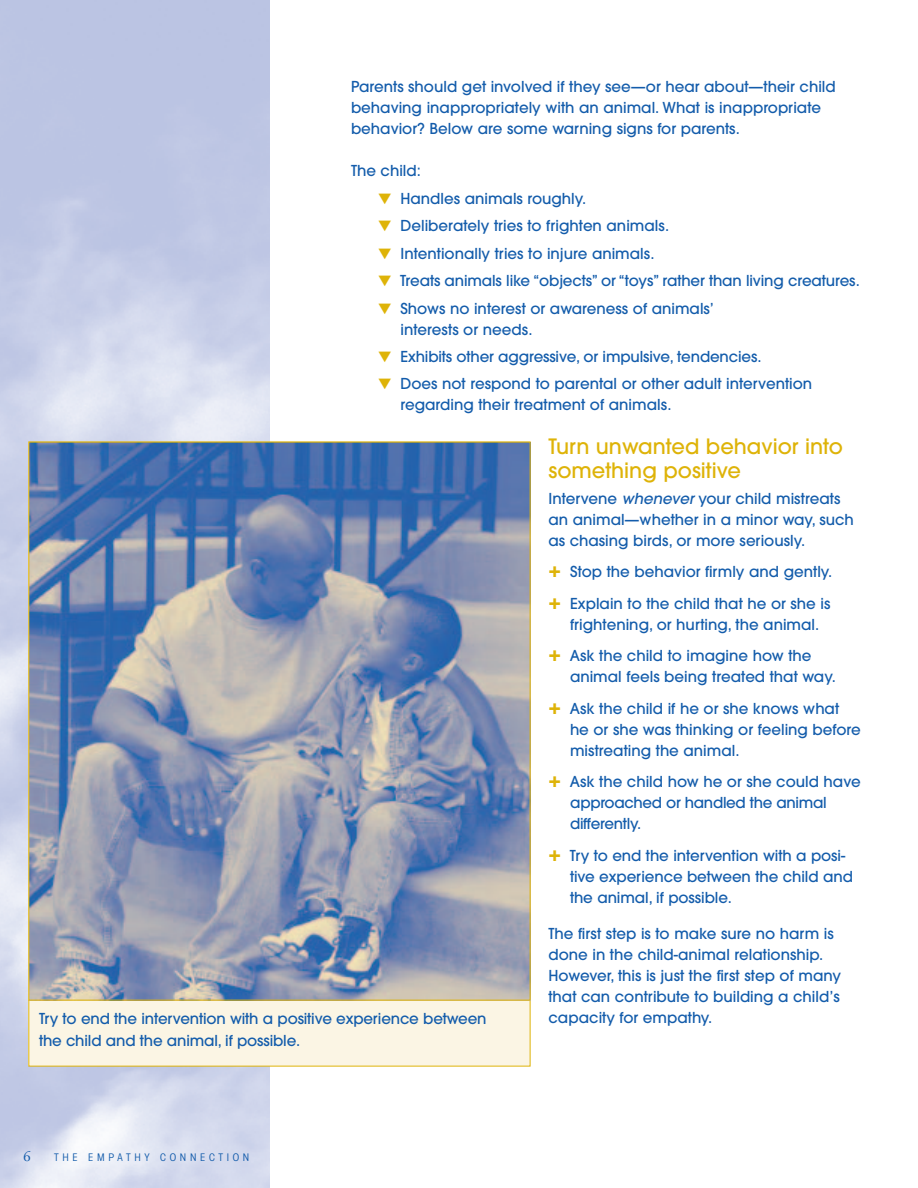
<style>
.page{position:relative;width:918px;height:1188px;background:#fff}
.page>*{position:absolute;margin:0;border:0;box-sizing:border-box;transform-origin:0 0}
.t1{font:500 21px/24px "Avant Garde";color:#deb308}
.t2{font:500 15px/21px "Avant Garde";color:#135cab}
.t3{font:500 15px/21px "Avant Garde";letter-spacing:-.02em;color:#135cab}
.t4{font:15px "Cochin";color:#135cab}
.t5{font:condensed 10.5px "Avant Garde";letter-spacing:.35em;color:#135cab}
.s1{color:#deb308}
.s2{font-style:italic}
.s3{font-weight:700;font-stretch:condensed;font-size:21px;color:#deb308}
</style>
<div class="page">
<img style="left:0;top:0;width:270px;height:1188px">
<div style="left:29px;top:442px;width:501px;height:624px;background:#fbf5e4"></div>
<img style="left:30px;top:444px;width:498px;height:555px">
<p class="t2" style="left:351px;top:77px;width:486px">Parents should get involved if they see—or hear about—their child behaving inappropriately with an animal. What is inappropriate behavior? Below are some warning signs for parents.</p>
<p class="t2" style="left:351px;top:161px;width:71px">The child:</p>
<p class="t2" style="left:378px;top:189px;width:210px"><span class="s1">▼</span> Handles animals roughly.</p>
<p class="t2" style="left:378px;top:216px;width:293px"><span class="s1">▼</span> Deliberately tries to frighten animals.</p>
<p class="t2" style="left:378px;top:244px;width:278px"><span class="s1">▼</span> Intentionally tries to injure animals.</p>
<p class="t2" style="left:378px;top:271px;width:483px"><span class="s1">▼</span> Treats animals like “objects” or “toys” rather than living creatures.</p>
<p class="t2" style="left:400px;top:299px;width:315px;text-indent:-22px"><span class="s1">▼</span> Shows no interest or awareness of animals’ interests or needs.</p>
<p class="t2" style="left:378px;top:347px;width:385px"><span class="s1">▼</span> Exhibits other aggressive, or impulsive, tendencies.</p>
<p class="t2" style="left:400px;top:375px;width:413px;text-indent:-22px"><span class="s1">▼</span> Does not respond to parental or other adult intervention regarding their treatment of animals.</p>
<h1 class="t1" style="left:548px;top:436px;width:296px">Turn unwanted behavior into something positive</h1>
<p class="t2" style="left:548px;top:489px;width:307px">Intervene <span class="s2">whenever</span> your child mistreats an animal—whether in a minor way, such as chasing birds, or more seriously.</p>
<p class="t2" style="left:548px;top:557px;width:285px;line-height:31.5px"><span class="s3">+</span> Stop the behavior firmly and gently. <span class="s3">+</span> Explain to the child that he or she is</p>
<p class="t2" style="left:548px;top:610px;width:272px;line-height:31.5px;text-indent:22px">frightening, or hurting, the animal. <span class="s3">+</span> Ask the child to imagine how the</p>
<p class="t2" style="left:548px;top:662px;width:292px;line-height:31.5px;text-align:right">animal feels being treated that way.<br><span class="s3">+</span> Ask the child if he or she knows what</p>
<p class="t2" style="left:570px;top:720px;width:292px">he or she was thinking or feeling before mistreating the animal.</p>
<p class="t3" style="left:570px;top:773px;width:292px;text-indent:-22px"><span class="s3">+</span> Ask the child how he or she could have approached or handled the animal differently.</p>
<p class="t2" style="left:570px;top:846px;width:285px;text-indent:-22px"><span class="s3">+</span> Try to end the intervention with a posi&shy;tive experience between the child and the animal, if possible.</p>
<p class="t2" style="left:548px;top:924px;width:294px">The first step is to make sure no harm is done in the child-animal relationship.<br>However, this is just the first step of many that can contribute to building a child’s capacity for empathy.</p>
<p class="t2" style="left:39px;top:1008px;width:449px;line-height:22.5px">Try to end the intervention with a positive experience between the child and the animal, if possible.</p>
<p class="t4" style="left:23px;top:1150px;width:9px">6</p>
<p class="t5" style="left:54px;top:1153px;width:197px">THE EMPATHY CONNECTION</p>
</div>
